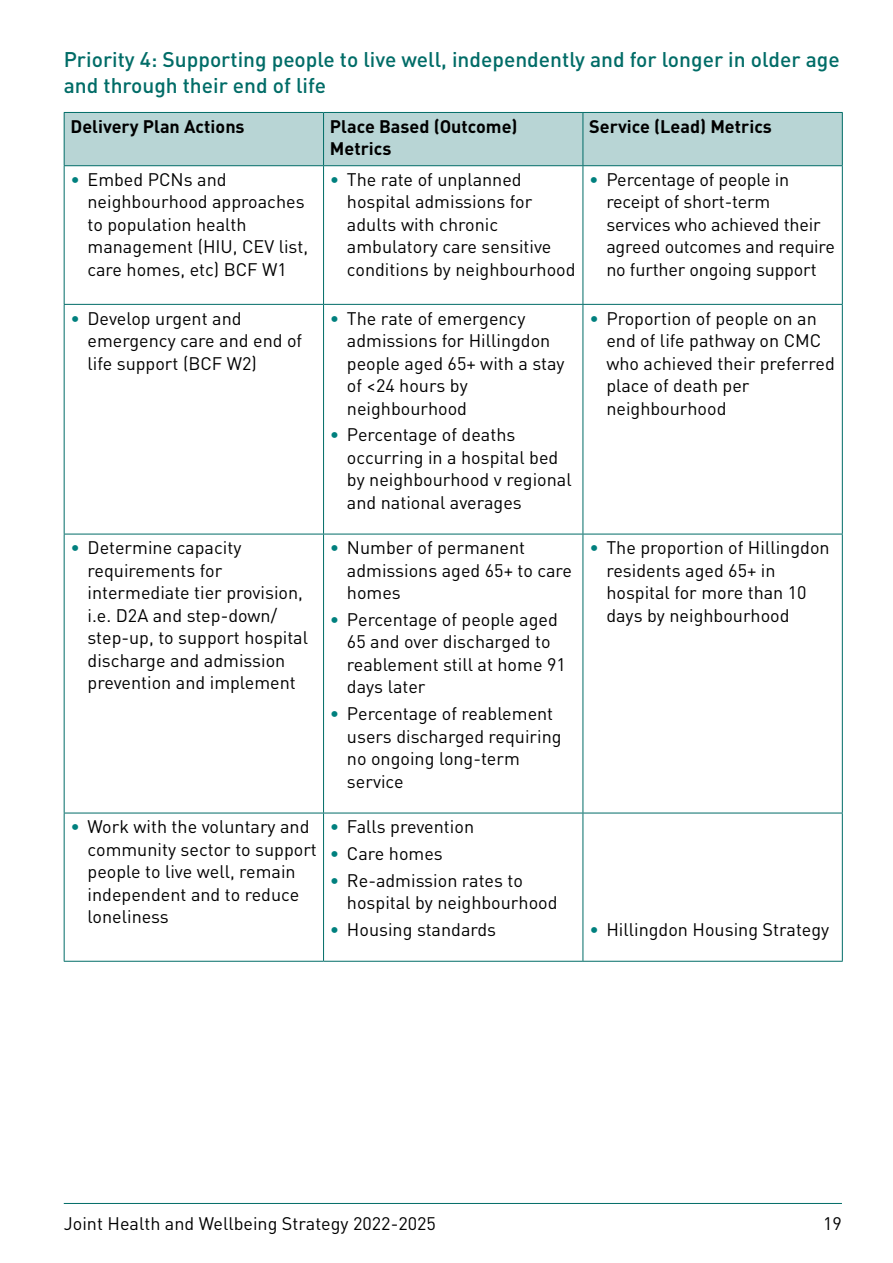
<style>
.page{position:relative;width:893px;height:1263px;background:#fff}
.page>*{position:absolute;margin:0;border:0;box-sizing:border-box;transform-origin:0 0}
.t1{font:500 21px/26.2px "DINOT";color:#006c67}
.t2{font:18px/22.5px "DINOT";color:#000}
.t3{font:700 18px/22.5px "DINOT";color:#000}
.s1{color:#00807e}
</style>
<div class="page">
<hr style="left:64px;top:1203px;width:778px;height:1px;background:#006c67">
<div style="left:65px;top:113px;width:777px;height:52px;background:#b8d5d5"></div>
<hr style="left:64px;top:166px;width:1px;height:138px;background:#006c67">
<hr style="left:323px;top:166px;width:1px;height:138px;background:#006c67">
<hr style="left:583px;top:166px;width:1px;height:138px;background:#006c67">
<hr style="left:842px;top:166px;width:1px;height:138px;background:#006c67">
<hr style="left:64px;top:304px;width:260px;height:1px;background:#006c67">
<hr style="left:64px;top:305px;width:1px;height:229px;background:#006c67">
<hr style="left:324px;top:304px;width:259px;height:1px;background:#006c67">
<hr style="left:323px;top:305px;width:1px;height:229px;background:#006c67">
<hr style="left:583px;top:304px;width:260px;height:1px;background:#006c67">
<hr style="left:583px;top:305px;width:1px;height:229px;background:#006c67">
<hr style="left:842px;top:305px;width:1px;height:229px;background:#006c67">
<hr style="left:64px;top:534px;width:260px;height:1px;background:#006c67">
<hr style="left:64px;top:534px;width:1px;height:279px;background:#006c67">
<hr style="left:324px;top:534px;width:259px;height:1px;background:#006c67">
<hr style="left:323px;top:534px;width:1px;height:279px;background:#006c67">
<hr style="left:583px;top:534px;width:260px;height:1px;background:#006c67">
<hr style="left:583px;top:534px;width:1px;height:279px;background:#006c67">
<hr style="left:842px;top:534px;width:1px;height:279px;background:#006c67">
<hr style="left:64px;top:813px;width:260px;height:1px;background:#006c67">
<hr style="left:64px;top:813px;width:1px;height:148px;background:#006c67">
<hr style="left:324px;top:813px;width:259px;height:1px;background:#006c67">
<hr style="left:323px;top:813px;width:1px;height:148px;background:#006c67">
<hr style="left:583px;top:813px;width:260px;height:1px;background:#006c67">
<hr style="left:583px;top:813px;width:1px;height:148px;background:#006c67">
<hr style="left:842px;top:813px;width:1px;height:148px;background:#006c67">
<hr style="left:64px;top:961px;width:260px;height:1px;background:#006c67">
<hr style="left:324px;top:961px;width:259px;height:1px;background:#006c67">
<hr style="left:583px;top:961px;width:260px;height:1px;background:#006c67">
<hr style="left:64px;top:112px;width:260px;height:1px;background:#006c67">
<hr style="left:64px;top:113px;width:1px;height:52px;background:#006c67">
<hr style="left:324px;top:112px;width:259px;height:1px;background:#006c67">
<hr style="left:323px;top:113px;width:1px;height:52px;background:#006c67">
<hr style="left:583px;top:112px;width:260px;height:1px;background:#006c67">
<hr style="left:583px;top:113px;width:1px;height:52px;background:#006c67">
<hr style="left:842px;top:113px;width:1px;height:52px;background:#006c67">
<hr style="left:64px;top:165px;width:260px;height:1px;background:#006c67">
<hr style="left:324px;top:165px;width:259px;height:1px;background:#006c67">
<hr style="left:583px;top:165px;width:260px;height:1px;background:#006c67">
<p class="t1" style="left:64px;top:46px;width:777px">Priority 4: Supporting people to live well, independently and for longer in older age and through their end of life</p>
<p class="t3" style="left:71px;top:114px;width:176px">Delivery Plan Actions</p>
<p class="t3" style="left:330px;top:114px;width:189px">Place Based (Outcome)<br>Metrics</p>
<p class="t3" style="left:589px;top:114px;width:184px">Service (Lead) Metrics</p>
<p class="t2" style="left:88px;top:167px;width:222px;text-indent:-17px"><span class="s1">•</span> Embed PCNs and neighbourhood approaches to population health management (HIU, CEV list, care homes, etc) BCF W1</p>
<p class="t2" style="left:347px;top:167px;width:230px;text-indent:-17px"><span class="s1">•</span> The rate of unplanned hospital admissions for adults with chronic ambulatory care sensitive conditions by neighbourhood</p>
<p class="t2" style="left:606px;top:167px;width:230px;text-indent:-17px"><span class="s1">•</span> Percentage of people in receipt of short-term services who achieved their agreed outcomes and require no further ongoing support</p>
<p class="t2" style="left:88px;top:306px;width:216px;text-indent:-17px"><span class="s1">•</span> Develop urgent and emergency care and end of life support (BCF W2)</p>
<p class="t2" style="left:347px;top:306px;width:219px;text-indent:-17px"><span class="s1">•</span> The rate of emergency admissions for Hillingdon people aged 65+ with a stay of &lt;24 hours by neighbourhood</p>
<p class="t2" style="left:347px;top:423px;width:226px;text-indent:-17px"><span class="s1">•</span> Percentage of deaths occurring in a hospital bed by neighbourhood v regional and national averages</p>
<p class="t2" style="left:606px;top:306px;width:230px;text-indent:-17px"><span class="s1">•</span> Proportion of people on an end of life pathway on CMC who achieved their preferred place of death per neighbourhood</p>
<p class="t2" style="left:88px;top:536px;width:222px;text-indent:-17px"><span class="s1">•</span> Determine capacity requirements for intermediate tier provision, i.e. D2A and step-down/ step-up, to support hospital discharge and admission prevention and implement</p>
<p class="t2" style="left:347px;top:536px;width:227px;text-indent:-17px"><span class="s1">•</span> Number of permanent admissions aged 65+ to care homes</p>
<p class="t2" style="left:347px;top:607px;width:220px;text-indent:-17px"><span class="s1">•</span> Percentage of people aged<br>65 and over discharged to reablement still at home 91 days later</p>
<p class="t2" style="left:347px;top:702px;width:216px;text-indent:-17px"><span class="s1">•</span> Percentage of reablement users discharged requiring no ongoing long-term service</p>
<p class="t2" style="left:606px;top:536px;width:225px;text-indent:-17px"><span class="s1">•</span> The proportion of Hillingdon residents aged 65+ in hospital for more than 10 days by neighbourhood</p>
<p class="t2" style="left:88px;top:815px;width:231px;text-indent:-17px"><span class="s1">•</span> Work with the voluntary and community sector to support people to live well, remain independent and to reduce loneliness</p>
<p class="t2" style="left:330px;top:815px;width:146px"><span class="s1">•</span> Falls prevention</p>
<p class="t2" style="left:330px;top:841px;width:114px"><span class="s1">•</span> Care homes</p>
<p class="t2" style="left:347px;top:868px;width:212px;text-indent:-17px"><span class="s1">•</span> Re-admission rates to hospital by neighbourhood</p>
<p class="t2" style="left:330px;top:917px;width:168px"><span class="s1">•</span> Housing standards</p>
<p class="t2" style="left:589px;top:917px;width:241px"><span class="s1">•</span> Hillingdon Housing Strategy</p>
<p class="t2" style="left:64px;top:1211px;width:374px">Joint Health and Wellbeing Strategy 2022-2025</p>
<p class="t2" style="left:823px;top:1211px;width:20px">19</p>
</div>
